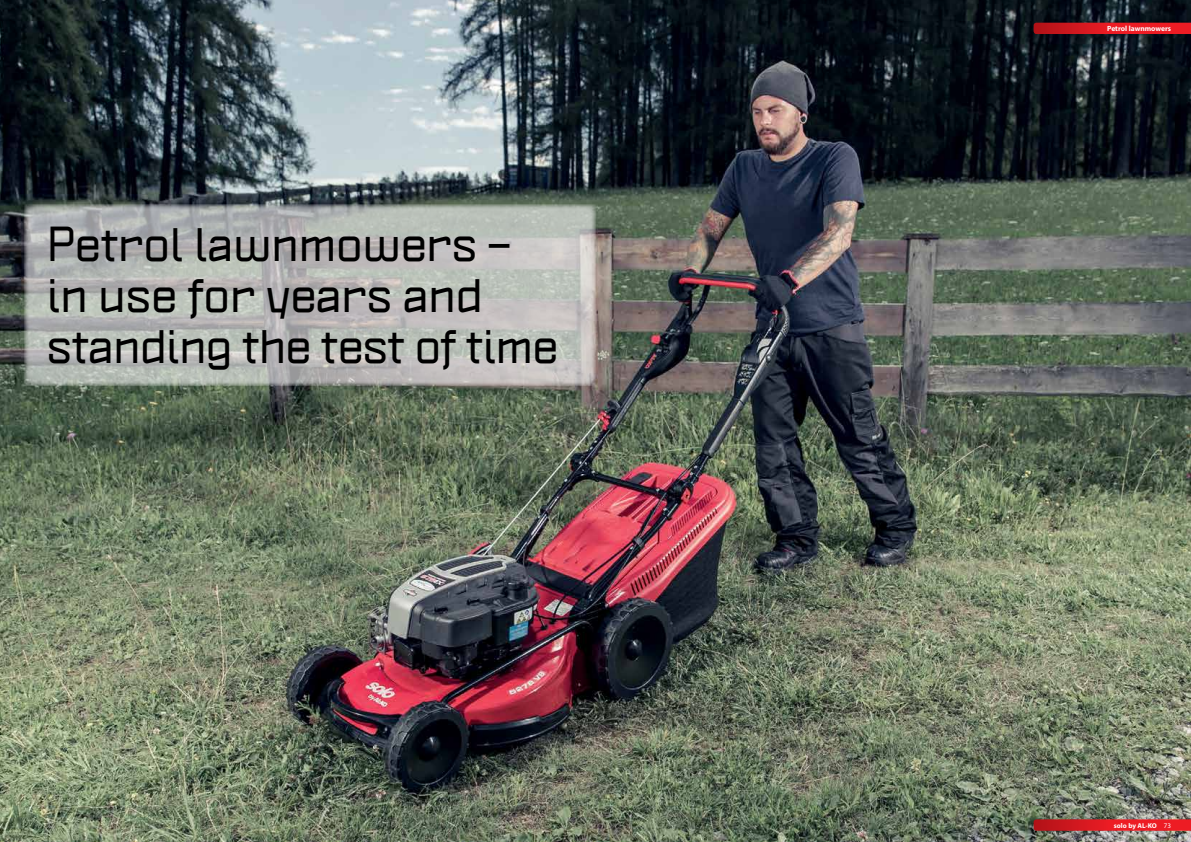
<style>
.page{position:relative;width:1191px;height:842px;background:#fff}
.page>*{position:absolute;margin:0;border:0;box-sizing:border-box;transform-origin:0 0}
.t1{font:43px/51px "Politica Bold Xp";color:#000}
.t2{font:700 7.5px "Myriad Pro";color:#fff}
.t3{font:700 7px "Myriad Pro";color:#fff}
.s1{font-weight:400}
</style>
<div class="page">
<img style="left:0;top:0;width:1191px;height:842px">
<svg style="left:1033px;top:23px;width:158px;height:11px;background:#dc1921"></svg>
<svg style="left:1033px;top:819px;width:158px;height:12px;background:#d71f25"></svg>
<svg style="left:24px;top:204px;width:571px;height:182px;background:#b7b9b6"></svg>
<p class="t1" style="left:47px;top:217px;width:512px">Petrol lawnmowers – in use for years and standing the test of time</p>
<p class="t2" style="left:1107px;top:24px;width:65px">Petrol lawnmowers</p>
<p class="t3" style="left:1113px;top:821px;width:59px">solo by AL-KO <span class="s1">73</span></p>
</div>
